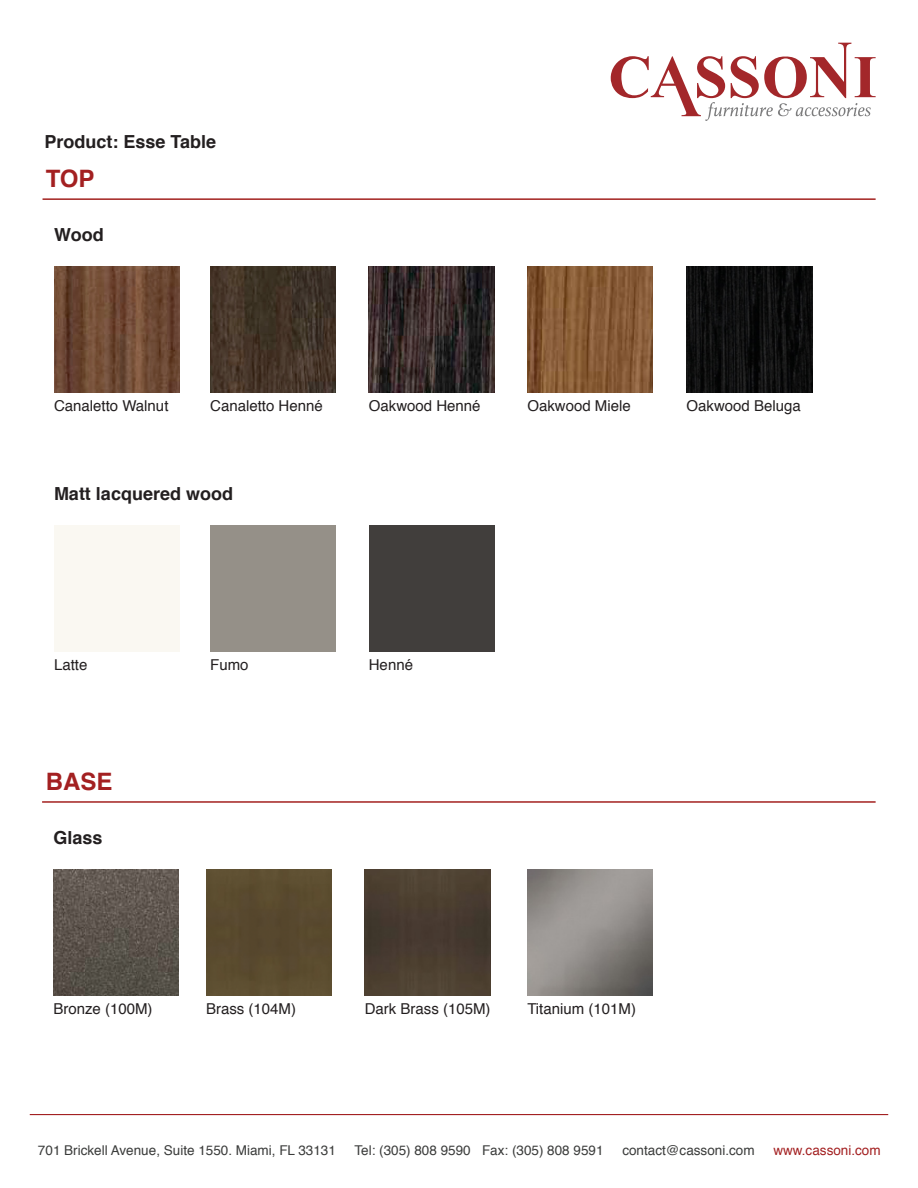
<style>
.page{position:relative;width:918px;height:1188px;background:#fff}
.page>*{position:absolute;margin:0;border:0;box-sizing:border-box;transform-origin:0 0}
.t1{font:700 24px "Helvetica";color:#a32021}
.t2{font:700 18px "Helvetica";color:#231f20}
.t3{font:15px "Helvetica";color:#231f20}
.t4{font:13.5px "Helvetica";color:#3b3c3b}
.t5{font:13.5px "Helvetica";color:#a32021}
</style>
<div class="page">
<hr style="left:30px;top:1114px;width:858px;height:1px;background:#a32122">
<svg style="left:611px;top:43px;width:265px;height:78px"></svg>
<img style="left:210px;top:267px;width:126px;height:125px">
<img style="left:527px;top:267px;width:126px;height:125px">
<img style="left:687px;top:267px;width:125px;height:125px">
<div style="left:369px;top:526px;width:126px;height:125px;background:#413e3c"></div>
<img style="left:54px;top:267px;width:126px;height:125px">
<img style="left:369px;top:267px;width:125px;height:125px">
<hr style="left:42px;top:801px;width:834px;height:2px;background:#a3211f">
<img style="left:53px;top:870px;width:126px;height:125px">
<div style="left:206px;top:870px;width:126px;height:125px;background:#5a4b2f"></div>
<img style="left:365px;top:870px;width:125px;height:125px">
<img style="left:527px;top:870px;width:126px;height:125px">
<hr style="left:43px;top:198px;width:833px;height:2px;background:#a3211f">
<p class="t2" style="left:45px;top:127px;width:173px">Product: Esse Table</p>
<h1 class="t1" style="left:46px;top:159px;width:50px">TOP</h1>
<p class="t2" style="left:54px;top:220px;width:51px">Wood</p>
<p class="t3" style="left:54px;top:394px;width:116px">Canaletto Walnut</p>
<p class="t3" style="left:369px;top:394px;width:113px">Oakwood Henné</p>
<p class="t3" style="left:210px;top:394px;width:114px">Canaletto Henné</p>
<p class="t3" style="left:527px;top:394px;width:105px">Oakwood Miele</p>
<p class="t3" style="left:687px;top:394px;width:116px">Oakwood Beluga</p>
<p class="t2" style="left:54px;top:479px;width:181px">Matt lacquered wood</p>
<p class="t3" style="left:54px;top:653px;width:35px">Latte</p>
<h1 class="t1" style="left:46px;top:762px;width:68px">BASE</h1>
<p class="t2" style="left:53px;top:823px;width:51px">Glass</p>
<p class="t3" style="left:210px;top:653px;width:40px">Fumo</p>
<p class="t3" style="left:369px;top:653px;width:46px">Henné</p>
<p class="t3" style="left:53px;top:997px;width:101px">Bronze (100M)</p>
<p class="t3" style="left:206px;top:997px;width:92px">Brass (104M)</p>
<p class="t3" style="left:365px;top:997px;width:127px">Dark Brass (105M)</p>
<p class="t3" style="left:527px;top:997px;width:110px">Titanium (101M)</p>
<p class="t4" style="left:38px;top:1140px;width:299px">701 Brickell Avenue, Suite 1550. Miami, FL 33131</p>
<p class="t4" style="left:354px;top:1140px;width:251px">Tel: (305) 808 9590 Fax: (305) 808 9591</p>
<p class="t4" style="left:622px;top:1140px;width:134px">contact@cassoni.com</p>
<p class="t5" style="left:773px;top:1140px;width:109px">www.cassoni.com</p>
</div>
